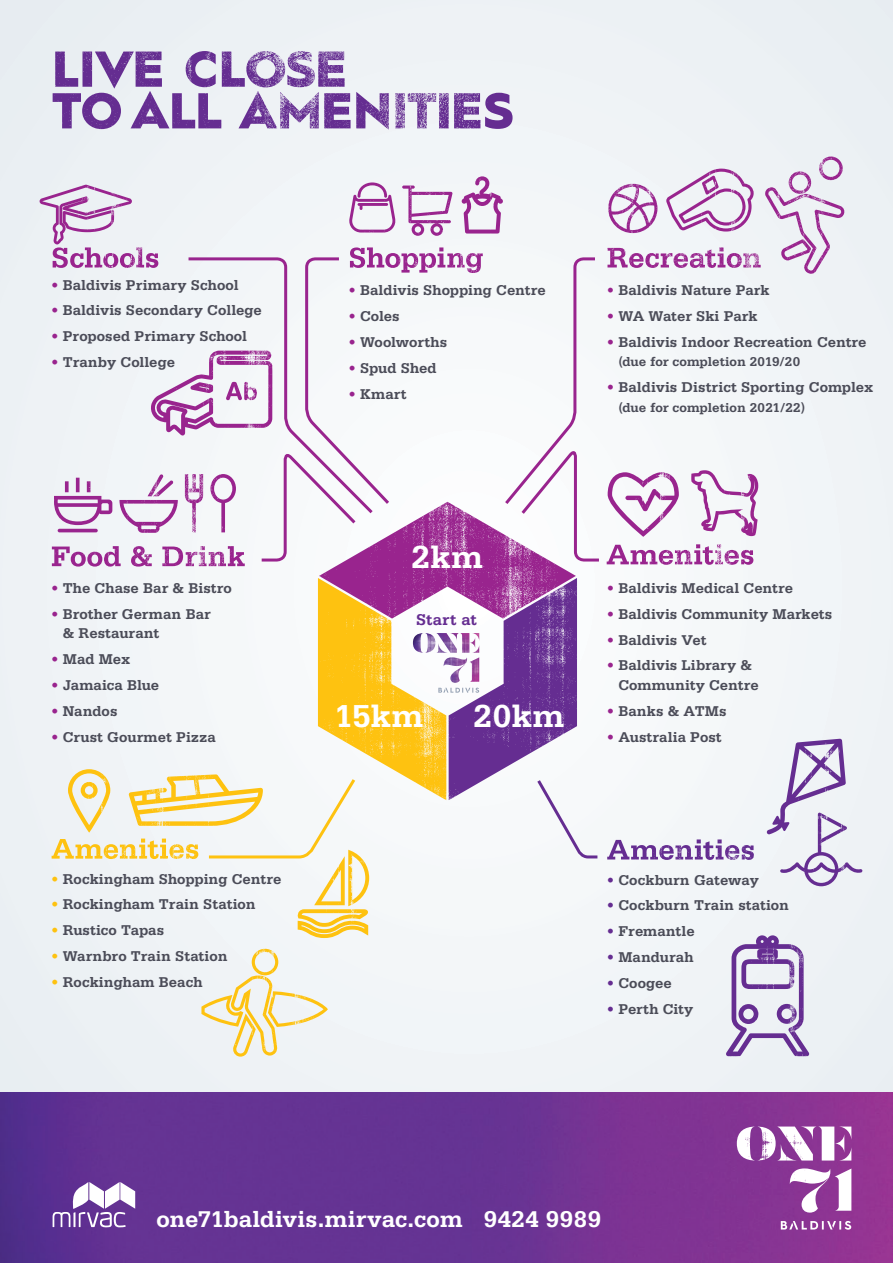
<style>
.page{position:relative;width:893px;height:1263px;background:#fff}
.page>*{position:absolute;margin:0;border:0;box-sizing:border-box;transform-origin:0 0}
.t1{font:700 33.6px "Serifa";letter-spacing:.01em;color:#fff}
.t2{font:700 24.15px "Serifa";letter-spacing:.005em;color:#fff}
.t3{font:700 16.5px "Serifa";letter-spacing:.01em;color:#652d91}
.t4{font:700 15px/19.5px "Serifa";color:#4b4c58}
.t5{font:700 13.5px "Serifa";color:#4b4c58}
.s1{color:#99248e}
.s2{color:#fec210}
.s3{color:#652d91}
</style>
<div class="page">
<div style="left:0;top:0;width:893px;height:1116px;background:#f0f3f6"></div>
<img style="left:0;top:1093px;width:893px;height:170px">
<img style="left:737px;top:1126px;width:114px;height:86px">
<svg style="left:781px;top:1221px;width:70px;height:9px"></svg>
<img style="left:55px;top:51px;width:458px;height:79px">
<img style="left:767px;top:739px;width:79px;height:95px">
<svg style="left:53px;top:1182px;width:82px;height:45px"></svg>
<img style="left:318px;top:578px;width:128px;height:222px">
<img style="left:319px;top:502px;width:257px;height:116px">
<img style="left:449px;top:578px;width:128px;height:222px">
<img style="left:413px;top:633px;width:66px;height:50px">
<svg style="left:438px;top:688px;width:41px;height:5px"></svg>
<img style="left:53px;top:247px;width:105px;height:21px">
<img style="left:607px;top:247px;width:154px;height:21px">
<img style="left:52px;top:838px;width:146px;height:21px">
<img style="left:607px;top:839px;width:147px;height:21px">
<img style="left:52px;top:546px;width:193px;height:21px">
<img style="left:54px;top:474px;width:171px;height:59px">
<img style="left:68px;top:769px;width:42px;height:64px">
<img style="left:350px;top:247px;width:133px;height:26px">
<img style="left:349px;top:182px;width:103px;height:54px">
<svg style="left:186px;top:257px;width:73px;height:259px"></svg>
<svg style="left:259px;top:256px;width:133px;height:307px"></svg>
<svg style="left:502px;top:257px;width:97px;height:306px"></svg>
<img style="left:40px;top:185px;width:92px;height:59px">
<img style="left:151px;top:351px;width:121px;height:84px">
<img style="left:608px;top:184px;width:49px;height:49px">
<img style="left:461px;top:176px;width:42px;height:58px">
<img style="left:765px;top:157px;width:80px;height:117px">
<img style="left:666px;top:169px;width:88px;height:63px">
<img style="left:726px;top:935px;width:83px;height:121px">
<img style="left:201px;top:949px;width:127px;height:108px">
<img style="left:298px;top:855px;width:71px;height:83px">
<img style="left:129px;top:774px;width:89px;height:52px">
<img style="left:608px;top:472px;width:71px;height:65px">
<img style="left:691px;top:470px;width:67px;height:66px">
<img style="left:780px;top:813px;width:82px;height:73px">
<svg style="left:206px;top:776px;width:152px;height:84px"></svg>
<svg style="left:534px;top:777px;width:64px;height:82px"></svg>
<img style="left:607px;top:544px;width:146px;height:21px">
<p class="t4" style="left:51px;top:275px;width:189px"><span class="s1">•</span> Baldivis Primary School</p>
<p class="t4" style="left:51px;top:301px;width:212px"><span class="s1">•</span> Baldivis Secondary College</p>
<p class="t4" style="left:51px;top:326px;width:198px"><span class="s1">•</span> Proposed Primary School</p>
<p class="t4" style="left:51px;top:352px;width:126px"><span class="s1">•</span> Tranby College</p>
<p class="t4" style="left:51px;top:578px;width:182px"><span class="s1">•</span> The Chase Bar &amp; Bistro</p>
<p class="t4" style="left:63px;top:604px;width:150px;text-indent:-12px"><span class="s1">•</span> Brother German Bar &amp; Restaurant</p>
<p class="t4" style="left:51px;top:649px;width:81px"><span class="s1">•</span> Mad Mex</p>
<p class="t4" style="left:51px;top:675px;width:110px"><span class="s1">•</span> Jamaica Blue</p>
<p class="t4" style="left:51px;top:701px;width:68px"><span class="s1">•</span> Nandos</p>
<p class="t4" style="left:51px;top:727px;width:166px"><span class="s1">•</span> Crust Gourmet Pizza</p>
<p class="t4" style="left:51px;top:869px;width:232px"><span class="s2">•</span> Rockingham Shopping Centre</p>
<p class="t4" style="left:51px;top:894px;width:206px"><span class="s2">•</span> Rockingham Train Station</p>
<p class="t4" style="left:51px;top:920px;width:115px"><span class="s2">•</span> Rustico Tapas</p>
<p class="t4" style="left:51px;top:946px;width:178px"><span class="s2">•</span> Warnbro Train Station</p>
<p class="t4" style="left:51px;top:972px;width:153px"><span class="s2">•</span> Rockingham Beach</p>
<p class="t4" style="left:348px;top:280px;width:199px"><span class="s1">•</span> Baldivis Shopping Centre</p>
<p class="t4" style="left:348px;top:306px;width:53px"><span class="s1">•</span> Coles</p>
<p class="t4" style="left:348px;top:332px;width:101px"><span class="s1">•</span> Woolworths</p>
<p class="t4" style="left:348px;top:358px;width:90px"><span class="s1">•</span> Spud Shed</p>
<p class="t4" style="left:348px;top:384px;width:60px"><span class="s1">•</span> Kmart</p>
<p class="t4" style="left:607px;top:280px;width:164px"><span class="s1">•</span> Baldivis Nature Park</p>
<p class="t4" style="left:607px;top:306px;width:152px"><span class="s1">•</span> WA Water Ski Park</p>
<p class="t4" style="left:607px;top:332px;width:261px"><span class="s1">•</span> Baldivis Indoor Recreation Centre</p>
<p class="t5" style="left:618px;top:354px;width:183px">(due for completion 2019/20</p>
<p class="t4" style="left:607px;top:377px;width:268px"><span class="s1">•</span> Baldivis District Sporting Complex</p>
<p class="t5" style="left:618px;top:399px;width:188px">(due for completion 2021/22)</p>
<h1 class="t1" style="left:411px;top:537px;width:73px">2km</h1>
<p class="t3" style="left:416px;top:610px;width:62px">Start at</p>
<h1 class="t1" style="left:334px;top:696px;width:91px">15km</h1>
<h1 class="t1" style="left:474px;top:696px;width:92px">20km</h1>
<p class="t4" style="left:607px;top:578px;width:188px"><span class="s1">•</span> Baldivis Medical Centre</p>
<p class="t4" style="left:607px;top:604px;width:227px"><span class="s1">•</span> Baldivis Community Markets</p>
<p class="t4" style="left:607px;top:630px;width:101px"><span class="s1">•</span> Baldivis Vet</p>
<p class="t4" style="left:618px;top:655px;width:142px;text-indent:-12px"><span class="s1">•</span> Baldivis Library &amp;<br>Community Centre</p>
<p class="t4" style="left:607px;top:701px;width:122px"><span class="s1">•</span> Banks &amp; ATMs</p>
<p class="t4" style="left:607px;top:727px;width:117px"><span class="s1">•</span> Australia Post</p>
<p class="t4" style="left:607px;top:869px;width:154px"><span class="s3">•</span> Cockburn Gateway</p>
<p class="t4" style="left:607px;top:895px;width:184px"><span class="s3">•</span> Cockburn Train station</p>
<p class="t4" style="left:607px;top:921px;width:90px"><span class="s3">•</span> Fremantle</p>
<p class="t4" style="left:607px;top:947px;width:89px"><span class="s3">•</span> Mandurah</p>
<p class="t4" style="left:607px;top:973px;width:67px"><span class="s3">•</span> Coogee</p>
<p class="t4" style="left:607px;top:999px;width:88px"><span class="s3">•</span> Perth City</p>
<h2 class="t2" style="left:156px;top:1205px;width:446px">one71baldivis.mirvac.com 9424 9989</h2>
</div>
